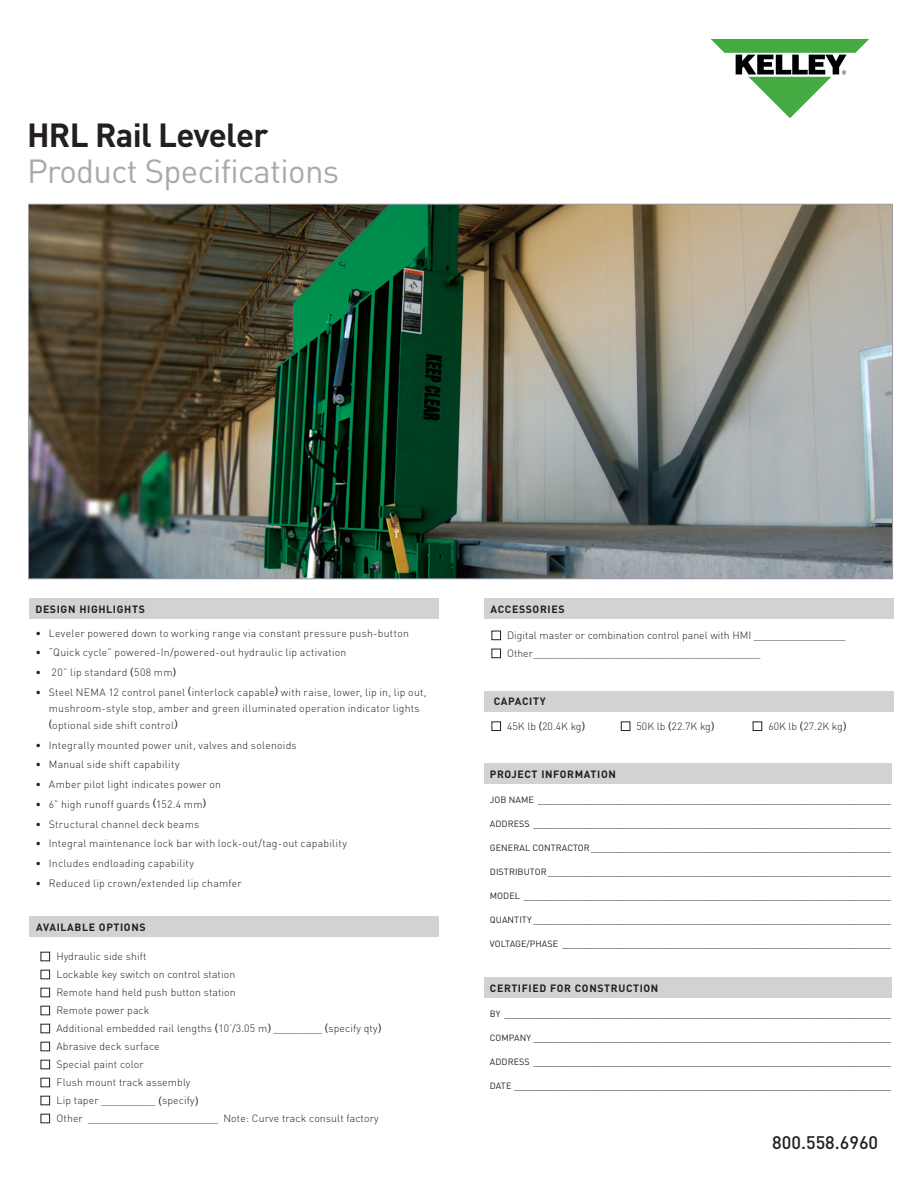
<style>
.page{position:relative;width:918px;height:1188px;background:#fff}
.page>*{position:absolute;margin:0;border:0;box-sizing:border-box;transform-origin:0 0}
.t1{font:33px "DIN Pro";letter-spacing:-.02em;color:#a8a9ad}
.t2{font:700 33px "DIN Pro";letter-spacing:-.02em;color:#231f20}
.t3{font:500 18px "DIN Pro";color:#231f20}
.t4{font:300 10.5px/18px "DIN Pro";letter-spacing:.02em;color:#231f20}
.t5{font:300 10.5px/18px "DIN Pro";color:#231f20}
.t6{font:700 10.5px "DIN Pro";letter-spacing:.06em;color:#231f20}
.t7{font:9px "DIN Pro";letter-spacing:.01em;color:#231f20}
.s1{font-family:"Arial";font-weight:400}
</style>
<div class="page">
<img style="left:30px;top:206px;width:861px;height:371px">
<div style="left:484px;top:764px;width:408px;height:20px;background:#d1d2d4"></div>
<div style="left:484px;top:978px;width:408px;height:20px;background:#d1d2d4"></div>
<div style="left:29px;top:917px;width:410px;height:20px;background:#d1d2d4"></div>
<div style="left:484px;top:599px;width:409px;height:20px;background:#d1d2d4"></div>
<div style="left:29px;top:598px;width:410px;height:21px;background:#d1d2d4"></div>
<div style="left:484px;top:691px;width:409px;height:21px;background:#d1d2d4"></div>
<div style="left:492px;top:722px;width:9px;height:9px;border:1px solid #231f20"></div>
<div style="left:621px;top:722px;width:9px;height:9px;border:1px solid #231f20"></div>
<div style="left:753px;top:722px;width:9px;height:9px;border:1px solid #231f20"></div>
<div style="left:41px;top:952px;width:9px;height:9px;border:1px solid #231f20"></div>
<div style="left:41px;top:970px;width:9px;height:9px;border:1px solid #231f20"></div>
<div style="left:41px;top:988px;width:9px;height:9px;border:1px solid #231f20"></div>
<div style="left:41px;top:1006px;width:9px;height:9px;border:1px solid #231f20"></div>
<div style="left:41px;top:1024px;width:9px;height:9px;border:1px solid #231f20"></div>
<div style="left:41px;top:1042px;width:9px;height:9px;border:1px solid #231f20"></div>
<div style="left:41px;top:1060px;width:9px;height:9px;border:1px solid #231f20"></div>
<div style="left:41px;top:1078px;width:9px;height:9px;border:1px solid #231f20"></div>
<div style="left:41px;top:1096px;width:9px;height:9px;border:1px solid #231f20"></div>
<div style="left:41px;top:1114px;width:9px;height:9px;border:1px solid #231f20"></div>
<div style="left:492px;top:631px;width:9px;height:9px;border:1px solid #231f20"></div>
<div style="left:492px;top:649px;width:9px;height:9px;border:1px solid #231f20"></div>
<svg style="left:711px;top:39px;width:158px;height:79px"></svg>
<h1 class="t2" style="left:27px;top:107px;width:243px">HRL Rail Leveler</h1>
<h1 class="t1" style="left:27px;top:145px;width:314px">Product Specifications</h1>
<p class="t6" style="left:35px;top:600px;width:111px">DESIGN HIGHLIGHTS</p>
<p class="t6" style="left:491px;top:600px;width:75px">ACCESSORIES</p>
<p class="t4" style="left:35px;top:623px;width:375px">• Leveler powered down to working range via constant pressure push-button</p>
<p class="t4" style="left:35px;top:643px;width:313px">• “Quick cycle” powered-In/powered-out hydraulic lip activation</p>
<p class="t4" style="left:35px;top:662px;width:142px">• 20” lip standard <span class="s1">(</span>508 mm<span class="s1">)</span></p>
<p class="t4" style="left:49px;top:683px;width:379px;line-height:16.5px;text-indent:-13px">• Steel NEMA 12 control panel <span class="s1">(</span>interlock capable<span class="s1">)</span> with raise, lower, lip in, lip out, mushroom-style stop, amber and green illuminated operation indicator lights <span class="s1">(</span>optional side shift control<span class="s1">)</span></p>
<p class="t4" style="left:35px;top:735px;width:263px">• Integrally mounted power unit, valves and solenoids</p>
<p class="t4" style="left:35px;top:755px;width:146px">• Manual side shift capability</p>
<p class="t4" style="left:35px;top:774px;width:187px">• Amber pilot light indicates power on</p>
<p class="t4" style="left:35px;top:794px;width:172px">• 6” high runoff guards <span class="s1">(</span>152.4 mm<span class="s1">)</span></p>
<p class="t4" style="left:35px;top:814px;width:165px">• Structural channel deck beams</p>
<p class="t4" style="left:35px;top:834px;width:313px">• Integral maintenance lock bar with lock-out/tag-out capability</p>
<p class="t4" style="left:35px;top:853px;width:160px">• Includes endloading capability</p>
<p class="t4" style="left:35px;top:873px;width:208px">• Reduced lip crown/extended lip chamfer</p>
<p class="t5" style="left:507px;top:626px;width:340px">Digital master or combination control panel with HMI _________________<br>Other__________________________________________</p>
<p class="t6" style="left:494px;top:693px;width:53px">CAPACITY</p>
<p class="t4" style="left:507px;top:716px;width:79px">45K lb <span class="s1">(</span>20.4K kg<span class="s1">)</span></p>
<p class="t4" style="left:637px;top:716px;width:79px">50K lb <span class="s1">(</span>22.7K kg<span class="s1">)</span></p>
<p class="t4" style="left:768px;top:716px;width:79px">60K lb <span class="s1">(</span>27.2K kg<span class="s1">)</span></p>
<p class="t6" style="left:490px;top:765px;width:127px">PROJECT INFORMATION</p>
<p class="t7" style="left:490px;top:793px;width:403px">JOB NAME _________________________________________________________________________</p>
<p class="t7" style="left:490px;top:817px;width:403px">ADDRESS __________________________________________________________________________</p>
<p class="t7" style="left:490px;top:841px;width:403px">GENERAL CONTRACTOR ______________________________________________________________</p>
<p class="t7" style="left:490px;top:865px;width:403px">DISTRIBUTOR_______________________________________________________________________</p>
<p class="t7" style="left:490px;top:889px;width:403px">MODEL ____________________________________________________________________________</p>
<p class="t7" style="left:490px;top:913px;width:403px">QUANTITY __________________________________________________________________________</p>
<p class="t7" style="left:490px;top:937px;width:403px">VOLTAGE/PHASE ____________________________________________________________________</p>
<p class="t6" style="left:490px;top:979px;width:170px">CERTIFIED FOR CONSTRUCTION</p>
<p class="t7" style="left:490px;top:1007px;width:403px">BY ________________________________________________________________________________</p>
<p class="t7" style="left:490px;top:1031px;width:403px">COMPANY __________________________________________________________________________</p>
<p class="t7" style="left:490px;top:1055px;width:403px">ADDRESS __________________________________________________________________________</p>
<p class="t7" style="left:490px;top:1079px;width:403px">DATE ______________________________________________________________________________</p>
<p class="t6" style="left:36px;top:918px;width:111px">AVAILABLE OPTIONS</p>
<p class="t4" style="left:56px;top:947px;width:326px">Hydraulic side shift<br>Lockable key switch on control station<br>Remote hand held push button station<br>Remote power pack<br>Additional embedded rail lengths <span class="s1">(</span>10’/3.05 m<span class="s1">)</span> _________ <span class="s1">(</span>specify qty<span class="s1">)<br></span>Abrasive deck surface<br>Special paint color<br>Flush mount track assembly<br>Lip taper __________ <span class="s1">(</span>specify<span class="s1">)<br></span>Other ________________________ Note: Curve track consult factory</p>
<h2 class="t3" style="left:772px;top:1128px;width:107px">800.558.6960</h2>
</div>
